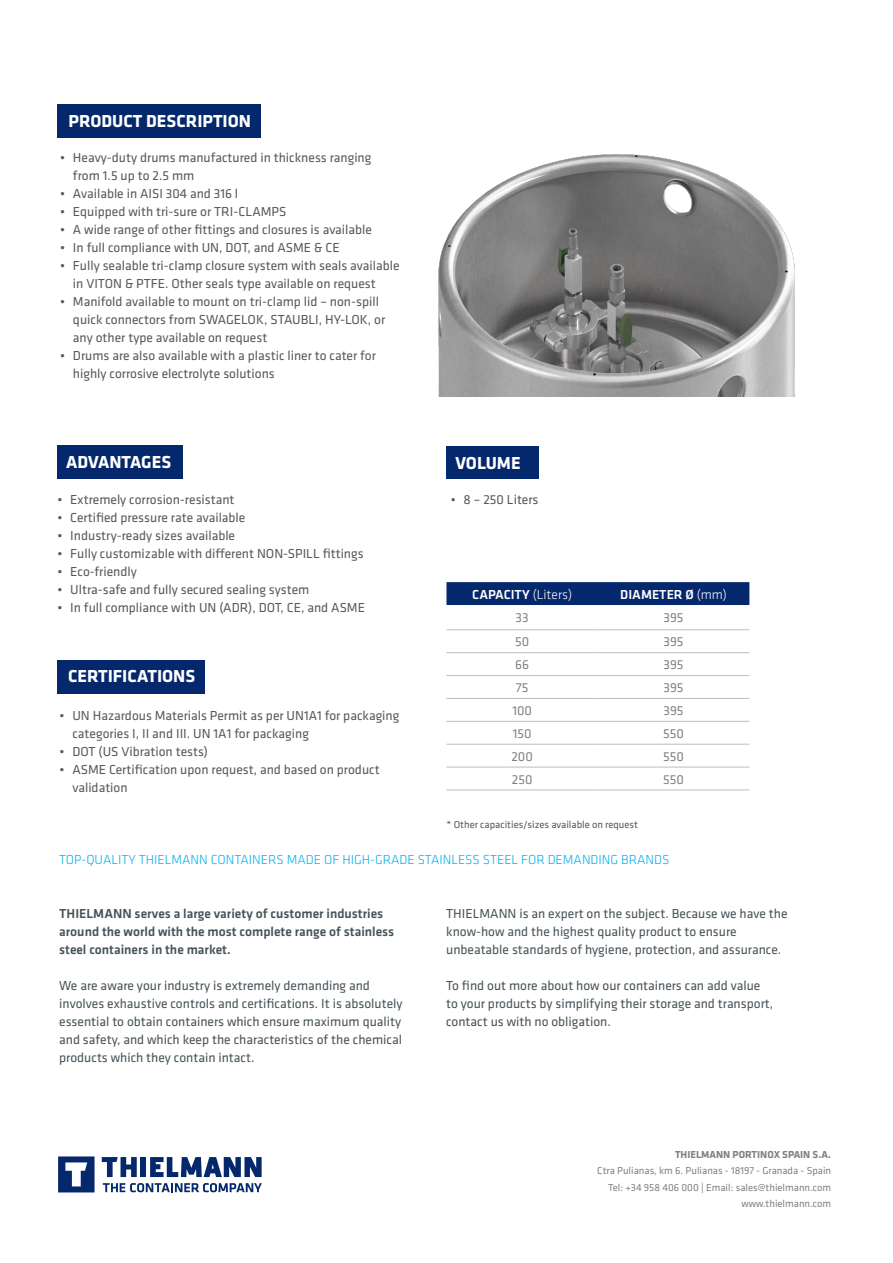
<style>
.page{position:relative;width:893px;height:1263px;background:#fff}
.page>*{position:absolute;margin:0;border:0;box-sizing:border-box;transform-origin:0 0}
.t1{font:700 18px "Klavika";color:#fff}
.t2{font:13.5px/18px "Klavika";color:#57585a}
.t3{font:13.5px/18px "Klavika";color:#475359}
.t4{font:500 13.5px "Klavika";color:#475359}
.Tit_Parrafo{font:300 13.5px "Klavika";color:#00aeef}
.t5{font:13.5px "Klavika";color:#808285}
.t6{font:500 13.5px "Klavika";color:#fff}
.t7{font:10.5px "Klavika";color:#808285}
.t8{font:10.5px "Klavika";color:#57585a}
.t9{font:700 10.5px "Klavika";color:#808285}
.s1{font-weight:300}
</style>
<div class="page">
<svg style="left:58px;top:1156px;width:37px;height:36px"></svg>
<svg style="left:102px;top:1157px;width:35px;height:20px"></svg>
<div style="left:141px;top:1157px;width:5px;height:20px;background:#04286b"></div>
<svg style="left:150px;top:1157px;width:112px;height:20px"></svg>
<svg style="left:103px;top:1183px;width:159px;height:9px"></svg>
<div style="left:58px;top:446px;width:125px;height:33px;background:#04286b"></div>
<div style="left:57px;top:660px;width:148px;height:33px;background:#04286b"></div>
<div style="left:446px;top:582px;width:303px;height:23px;background:#04286b"></div>
<hr style="left:446px;top:629px;width:152px;height:1px;background:#bcbdc0">
<hr style="left:598px;top:629px;width:151px;height:1px;background:#bcbdc0">
<hr style="left:446px;top:652px;width:152px;height:1px;background:#bcbdc0">
<hr style="left:598px;top:652px;width:151px;height:1px;background:#bcbdc0">
<hr style="left:446px;top:675px;width:152px;height:1px;background:#bcbdc0">
<hr style="left:598px;top:675px;width:151px;height:1px;background:#bcbdc0">
<hr style="left:446px;top:698px;width:152px;height:1px;background:#bcbdc0">
<hr style="left:598px;top:698px;width:151px;height:1px;background:#bcbdc0">
<hr style="left:446px;top:721px;width:152px;height:1px;background:#bcbdc0">
<hr style="left:598px;top:721px;width:151px;height:1px;background:#bcbdc0">
<hr style="left:446px;top:744px;width:152px;height:1px;background:#bcbdc0">
<hr style="left:598px;top:744px;width:151px;height:1px;background:#bcbdc0">
<hr style="left:446px;top:767px;width:152px;height:1px;background:#bcbdc0">
<hr style="left:598px;top:767px;width:151px;height:1px;background:#bcbdc0">
<hr style="left:446px;top:790px;width:152px;height:1px;background:#bcbdc0">
<hr style="left:598px;top:790px;width:151px;height:1px;background:#bcbdc0">
<div style="left:446px;top:446px;width:93px;height:33px;background:#04286b"></div>
<div style="left:58px;top:104px;width:203px;height:34px;background:#04286b"></div>
<img style="left:438px;top:154px;width:357px;height:242px">
<p class="t1" style="left:69px;top:108px;width:184px">PRODUCT DESCRIPTION</p>
<p class="t2" style="left:73px;top:148px;width:300px;text-indent:-13px">• Heavy-duty drums manufactured in thickness ranging from 1.5 up to 2.5 mm</p>
<p class="t2" style="left:60px;top:184px;width:179px">• Available in AISI 304 and 316 l</p>
<p class="t2" style="left:60px;top:202px;width:228px">• Equipped with tri-sure or TRI-CLAMPS</p>
<p class="t2" style="left:60px;top:220px;width:313px">• A wide range of other fittings and closures is available</p>
<p class="t2" style="left:60px;top:238px;width:281px">• In full compliance with UN, DOT, and ASME &amp; CE</p>
<p class="t2" style="left:73px;top:256px;width:328px;text-indent:-13px">• Fully sealable tri-clamp closure system with seals available in VITON &amp; PTFE. Other seals type available on request</p>
<p class="t2" style="left:73px;top:292px;width:314px;text-indent:-13px">• Manifold available to mount on tri-clamp lid – non-spill quick connectors from SWAGELOK, STAUBLI, HY-LOK, or any other type available on request</p>
<p class="t2" style="left:73px;top:346px;width:304px;text-indent:-13px">• Drums are also available with a plastic liner to cater for highly corrosive electrolyte solutions</p>
<p class="t1" style="left:66px;top:449px;width:106px">ADVANTAGES</p>
<p class="t2" style="left:58px;top:490px;width:179px">• Extremely corrosion-resistant</p>
<p class="t2" style="left:58px;top:508px;width:189px">• Certified pressure rate available</p>
<p class="t2" style="left:58px;top:526px;width:179px">• Industry-ready sizes available</p>
<p class="t2" style="left:58px;top:544px;width:308px">• Fully customizable with different NON-SPILL fittings</p>
<p class="t2" style="left:58px;top:562px;width:81px">• Eco-friendly</p>
<p class="t2" style="left:58px;top:580px;width:253px">• Ultra-safe and fully secured sealing system</p>
<p class="t2" style="left:58px;top:598px;width:309px">• In full compliance with UN (ADR), DOT, CE, and ASME</p>
<p class="t1" style="left:68px;top:663px;width:129px">CERTIFICATIONS</p>
<p class="t2" style="left:72px;top:706px;width:328px;text-indent:-13px">• UN Hazardous Materials Permit as per UN1A1 for packaging categories I, II and III. UN 1A1 for packaging</p>
<p class="t2" style="left:60px;top:742px;width:150px">• DOT (US Vibration tests)</p>
<p class="t2" style="left:72px;top:760px;width:309px;text-indent:-13px">• ASME Certification upon request, and based on product validation</p>
<p class="t1" style="left:455px;top:450px;width:67px">VOLUME</p>
<p class="t2" style="left:451px;top:490px;width:89px">• 8 – 250 Liters</p>
<p class="t6" style="left:472px;top:585px;width:101px">CAPACITY <span class="s1">(Liters)</span></p>
<p class="t6" style="left:620px;top:585px;width:108px">DIAMETER Ø <span class="s1">(mm)</span></p>
<p class="t5" style="left:516px;top:609px;width:15px">33</p>
<p class="t5" style="left:663px;top:609px;width:22px">395</p>
<p class="t5" style="left:515px;top:633px;width:16px">50</p>
<p class="t5" style="left:663px;top:633px;width:22px">395</p>
<p class="t5" style="left:515px;top:656px;width:15px">66</p>
<p class="t5" style="left:663px;top:656px;width:22px">395</p>
<p class="t5" style="left:516px;top:679px;width:14px">75</p>
<p class="t5" style="left:663px;top:679px;width:22px">395</p>
<p class="t5" style="left:512px;top:702px;width:21px">100</p>
<p class="t5" style="left:663px;top:702px;width:22px">395</p>
<p class="t5" style="left:513px;top:724px;width:20px">150</p>
<p class="t5" style="left:663px;top:724px;width:22px">550</p>
<p class="t5" style="left:511px;top:747px;width:23px">200</p>
<p class="t5" style="left:663px;top:747px;width:22px">550</p>
<p class="t5" style="left:512px;top:770px;width:22px">250</p>
<p class="t5" style="left:663px;top:770px;width:22px">550</p>
<p class="t8" style="left:446px;top:818px;width:193px">* Other capacities/sizes available on request</p>
<p class="Tit_Parrafo" style="left:59px;top:851px;width:612px">TOP-QUALITY THIELMANN CONTAINERS MADE OF HIGH-GRADE STAINLESS STEEL FOR DEMANDING BRANDS</p>
<p class="t4" style="left:59px;top:904px;width:326px">THIELMANN serves a large variety of customer industries</p>
<p class="t4" style="left:59px;top:922px;width:337px">around the world with the most complete range of stainless</p>
<p class="t4" style="left:59px;top:940px;width:173px">steel containers in the market.</p>
<p class="t3" style="left:59px;top:976px;width:312px">We are aware your industry is extremely demanding and</p>
<p class="t3" style="left:59px;top:994px;width:345px">involves exhaustive controls and certifications. It is absolutely</p>
<p class="t3" style="left:59px;top:1012px;width:344px">essential to obtain containers which ensure maximum quality</p>
<p class="t3" style="left:59px;top:1030px;width:344px">and safety, and which keep the characteristics of the chemical</p>
<p class="t3" style="left:59px;top:1048px;width:197px">products which they contain intact.</p>
<p class="t3" style="left:446px;top:904px;width:343px">THIELMANN is an expert on the subject. Because we have the know-how and the highest quality product to ensure unbeatable standards of hygiene, protection, and assurance.</p>
<p class="t3" style="left:446px;top:976px;width:329px">To find out more about how our containers can add value to your products by simplifying their storage and transport, contact us with no obligation.</p>
<p class="t9" style="left:675px;top:1146px;width:158px">THIELMANN PORTINOX SPAIN S.A.</p>
<p class="t7" style="left:597px;top:1164px;width:235px">Ctra Pulianas, km 6. Pulianas - 18197 - Granada - Spain</p>
<p class="t7" style="left:608px;top:1180px;width:225px">Tel: +34 958 406 000 | Email: sales@thielmann.com</p>
<p class="t7" style="left:741px;top:1197px;width:91px">www.thielmann.com</p>
</div>
